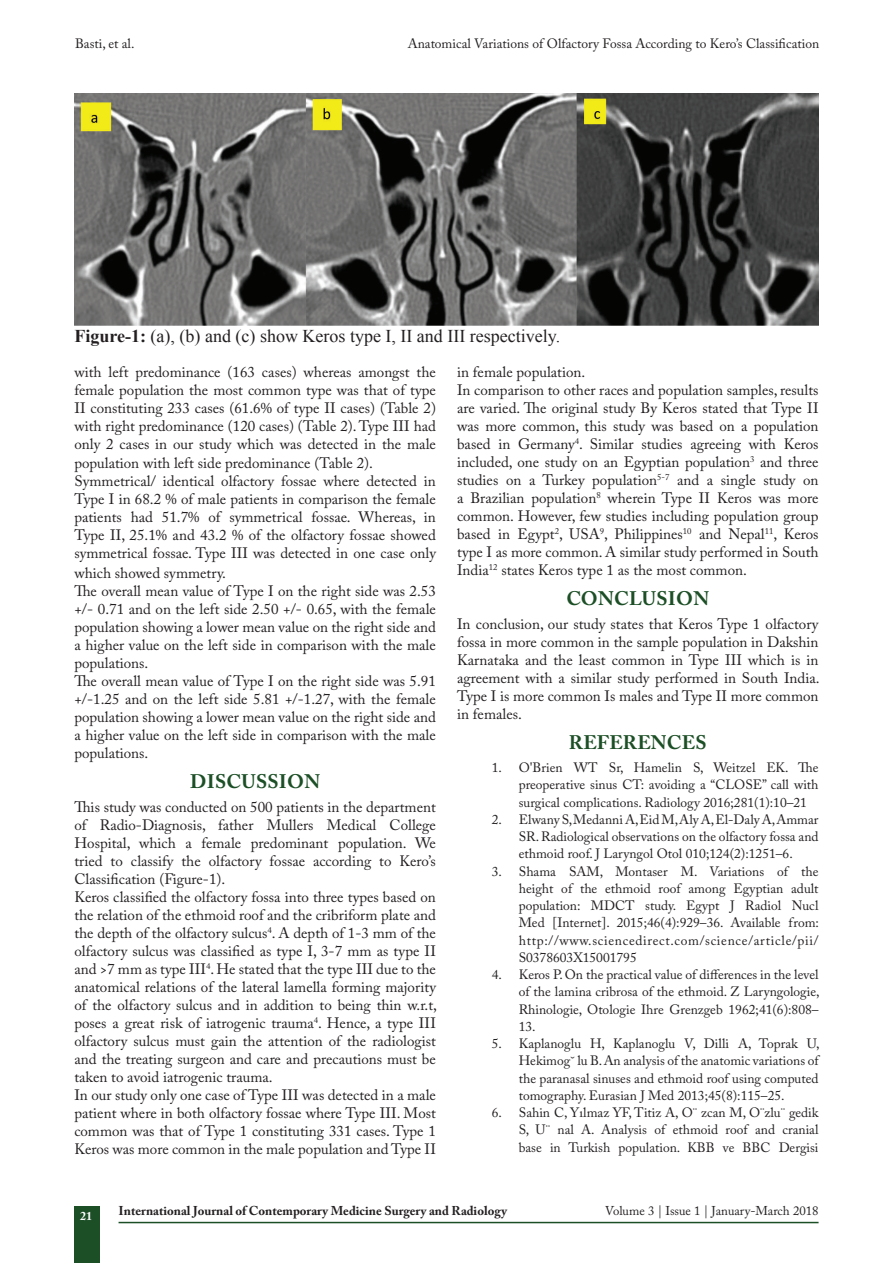
<style>
.page{position:relative;width:893px;height:1263px;background:#fff}
.page>*{position:absolute;margin:0;border:0;box-sizing:border-box;transform-origin:0 0}
.t1{font:700 19.5px "Adobe Caslon Pro";letter-spacing:.015em;color:#1c4f26}
.Legend{font:18px "Times New Roman";color:#231f20}
.TX_New{font:15px/18px "Adobe Caslon Pro";color:#231f20;text-align:justify}
.t2{font:13.5px/17.2px "Adobe Caslon Pro";color:#231f20;text-align:justify}
.t3{font:700 12.75px "Adobe Caslon Pro";color:#231f20}
.t4{font:12.75px "Adobe Caslon Pro";color:#231f20}
.t5{font:700 12px "Adobe Caslon Pro";color:#fff}
.s1{font-weight:700}
</style>
<div class="page">
<div style="left:74px;top:1207px;width:25px;height:56px;background:#1c4f26"></div>
<hr style="left:119px;top:1222px;width:700px;height:1px;background:#1c4f26">
<img style="left:74px;top:94px;width:745px;height:232px">
<p class="t2" style="left:75px;top:35px;width:61px">Basti, et al.</p>
<p class="t2" style="left:408px;top:35px;width:413px">Anatomical Variations of Olfactory Fossa According to Kero’s Classification</p>
<p class="Legend" style="left:74px;top:324px;width:487px"><span class="s1">Figure-1:</span> (a), (b) and (c) show Keros type I, II and III respectively.</p>
<p class="TX_New" style="left:74px;top:363px;width:363px">with left predominance (163 cases) whereas amongst the female population the most common type was that of type II constituting 233 cases (61.6% of type II cases) (Table 2) with right predominance (120 cases) (Table 2). Type III had only 2 cases in our study which was detected in the male</p>
<p class="TX_New" style="left:74px;top:454px;width:300px">population with left side predominance (Table 2).</p>
<p class="TX_New" style="left:74px;top:472px;width:363px">Symmetrical/ identical olfactory fossae where detected in Type I in 68.2 % of male patients in comparison the female patients had 51.7% of symmetrical fossae. Whereas, in Type II, 25.1% and 43.2 % of the olfactory fossae showed symmetrical fossae. Type III was detected in one case only</p>
<p class="TX_New" style="left:74px;top:564px;width:153px">which showed symmetry.</p>
<p class="TX_New" style="left:74px;top:582px;width:363px">The overall mean value of Type I on the right side was 2.53 +/- 0.71 and on the left side 2.50 +/- 0.65, with the female population showing a lower mean value on the right side and a higher value on the left side in comparison with the male populations.</p>
<p class="TX_New" style="left:74px;top:672px;width:363px">The overall mean value of Type I on the right side was 5.91 +/-1.25 and on the left side 5.81 +/-1.27, with the female population showing a lower mean value on the right side and a higher value on the left side in comparison with the male populations.</p>
<h1 class="t1" style="left:190px;top:769px;width:132px">DISCUSSION</h1>
<p class="TX_New" style="left:74px;top:798px;width:363px">This study was conducted on 500 patients in the department of Radio-Diagnosis, father Mullers Medical College Hospital, which a female predominant population. We tried to classify the olfactory fossae according to Kero’s Classification (Figure-1).</p>
<p class="TX_New" style="left:74px;top:888px;width:364px">Keros classified the olfactory fossa into three types based on the relation of the ethmoid roof and the cribriform plate and the depth of the olfactory sulcus<sup>4</sup>. A depth of 1-3 mm of the olfactory sulcus was classified as type I, 3-7 mm as type II and &gt;7 mm as type III<sup>4</sup>. He stated that the type III due to the anatomical relations of the lateral lamella forming majority of the olfactory sulcus and in addition to being thin w.r.t, poses a great risk of iatrogenic trauma<sup>4</sup>. Hence, a type III olfactory sulcus must gain the attention of the radiologist and the treating surgeon and care and precautions must be taken to avoid iatrogenic trauma.</p>
<p class="TX_New" style="left:74px;top:1086px;width:363px">In our study only one case of Type III was detected in a male patient where in both olfactory fossae where Type III. Most common was that of Type 1 constituting 331 cases. Type 1<br>Keros was more common in the male population and Type II</p>
<p class="TX_New" style="left:457px;top:363px;width:130px">in female population.</p>
<p class="TX_New" style="left:457px;top:381px;width:363px">In comparison to other races and population samples, results are varied. The original study By Keros stated that Type II was more common, this study was based on a population based in Germany<sup>4</sup>. Similar studies agreeing with Keros included, one study on an Egyptian population<sup>3</sup> and three studies on a Turkey population<sup>5-7</sup> and a single study on a Brazilian population<sup>8</sup> wherein Type II Keros was more common. However, few studies including population group based in Egypt<sup>2</sup>, USA<sup>9</sup>, Philippines<sup>10</sup> and Nepal<sup>11</sup>, Keros type I as more common. A similar study performed in South India<sup>12</sup> states Keros type 1 as the most common.</p>
<h1 class="t1" style="left:566px;top:586px;width:144px">CONCLUSION</h1>
<p class="TX_New" style="left:457px;top:615px;width:364px">In conclusion, our study states that Keros Type 1 olfactory fossa in more common in the sample population in Dakshin Karnataka and the least common in Type III which is in agreement with a similar study performed in South India.<br>Type I is more common Is males and Type II more common in females.</p>
<h1 class="t1" style="left:569px;top:730px;width:139px">REFERENCES</h1>
<p class="t2" style="left:519px;top:759px;width:301px;text-indent:-27px">1. O'Brien WT Sr, Hamelin S, Weitzel EK. The preoperative sinus CT: avoiding a “CLOSE” call with surgical complications. Radiology 2016;281(1):10–21</p>
<p class="t2" style="left:519px;top:811px;width:301px;text-indent:-27px">2. Elwany S, Medanni A, Eid M, Aly A, El-Daly A, Ammar SR. Radiological observations on the olfactory fossa and ethmoid roof. J Laryngol Otol 010;124(2):1251–6.</p>
<p class="t2" style="left:519px;top:862px;width:302px;text-indent:-27px">3. Shama SAM, Montaser M. Variations of the height of the ethmoid roof among Egyptian adult population: MDCT study. Egypt J Radiol Nucl Med [Internet]. 2015;46(4):929–36. Available from: http://www.sciencedirect.com/science/article/pii/ S0378603X15001795</p>
<p class="t2" style="left:519px;top:966px;width:302px;text-indent:-27px">4. Keros P. On the practical value of differences in the level of the lamina cribrosa of the ethmoid. Z Laryngologie, Rhinologie, Otologie Ihre Grenzgeb 1962;41(6):808– 13.</p>
<p class="t2" style="left:519px;top:1035px;width:302px;text-indent:-27px">5. Kaplanoglu H, Kaplanoglu V, Dilli A, Toprak U, Hekimog˘ lu B. An analysis of the anatomic variations of the paranasal sinuses and ethmoid roof using computed tomography. Eurasian J Med 2013;45(8):115–25.</p>
<p class="t2" style="left:519px;top:1104px;width:301px;text-indent:-27px">6. Sahin C, Yılmaz YF, Titiz A, O¨ zcan M, O¨zlu¨ gedik S, U¨ nal A. Analysis of ethmoid roof and cranial base in Turkish population. KBB ve BBC Dergisi</p>
<p class="t5" style="left:80px;top:1209px;width:13px">21</p>
<p class="t3" style="left:119px;top:1203px;width:390px">International Journal of Contemporary Medicine Surgery and Radiology</p>
<p class="t4" style="left:605px;top:1203px;width:215px">Volume 3 | Issue 1 | January-March 2018</p>
</div>
